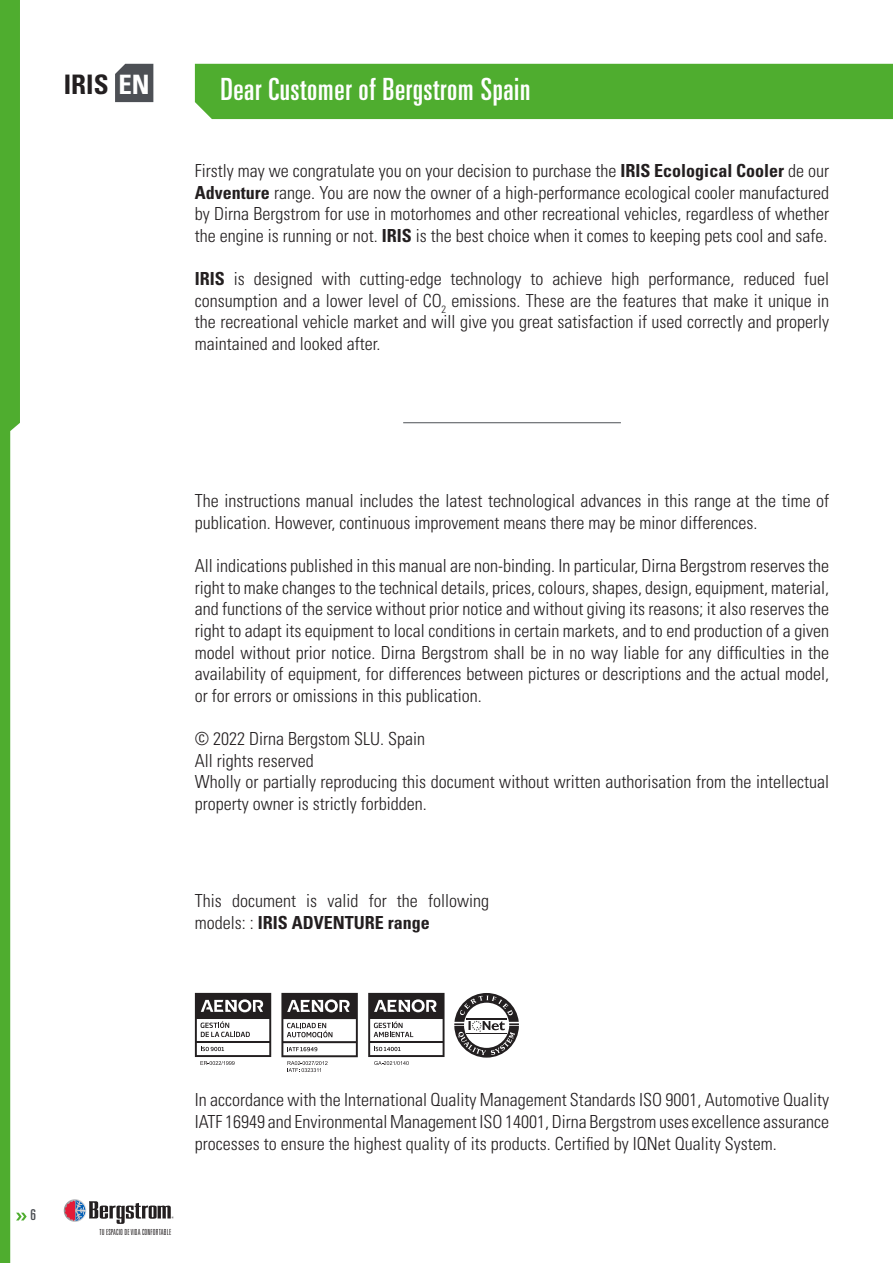
<style>
.page{position:relative;width:893px;height:1263px;background:#fff}
.page>*{position:absolute;margin:0;border:0;box-sizing:border-box;transform-origin:0 0}
.t1{font:ultra-condensed 30.6px "Univers LT Std";letter-spacing:.02em;color:#fff}
.t2{font:700 condensed 26.85px "Univers LT Std";color:#231f20}
.t3{font:300 condensed 18px/21.6px "Univers LT Std";color:#231f20;text-align:justify}
.t4{font:ultra-condensed 15px "Univers LT Std";color:#4d5055}
.t5{font:300 ultra-condensed 8.4px "Univers LT Std";letter-spacing:.02em;color:#231f20}
.s1{font-size:26.7px;color:#fff}
.s2{font-weight:700}
</style>
<div class="page">
<svg style="left:0;top:0;width:27px;height:1263px"></svg>
<svg style="left:64px;top:1199px;width:22px;height:23px"></svg>
<svg style="left:65px;top:1200px;width:109px;height:24px"></svg>
<svg style="left:115px;top:64px;width:38px;height:38px"></svg>
<div style="left:195px;top:64px;width:698px;height:55px;background:#4fad2f"></div>
<hr style="left:403px;top:422px;width:218px;height:1px;background:#4d5055">
<svg style="left:454px;top:993px;width:65px;height:64px"></svg>
<svg style="left:195px;top:993px;width:76px;height:72px"></svg>
<svg style="left:368px;top:993px;width:77px;height:72px"></svg>
<svg style="left:281px;top:993px;width:77px;height:79px"></svg>
<p class="t2" style="left:64px;top:68px;width:88px">IRIS <span class="s1">EN</span></p>
<p class="t1" style="left:220px;top:71px;width:311px">Dear Customer of Bergstrom Spain</p>
<p class="t1" style="left:220px;top:71px;width:332px">Estimado cliente de Bergstrom Spain</p>
<p class="t3" style="left:195px;top:160px;width:636px">Firstly may we congratulate you on your decision to purchase the <span class="s2">IRIS Ecological Cooler</span> de our <span class="s2">Adventure</span> range. You are now the owner of a high-performance ecological cooler manufactured by Dirna Bergstrom for use in motorhomes and other recreational vehicles, regardless of whether the engine is running or not. <span class="s2">IRIS</span> is the best choice when it comes to keeping pets cool and safe.</p>
<p class="t3" style="left:195px;top:268px;width:636px"><span class="s2">IRIS</span> is designed with cutting-edge technology to achieve high performance, reduced fuel consumption and a lower level of CO<sub>2</sub> emissions. These are the features that make it unique in the recreational vehicle market and will give you great satisfaction if used correctly and properly maintained and looked after.</p>
<p class="t3" style="left:195px;top:490px;width:636px">The instructions manual includes the latest technological advances in this range at the time of publication. However, continuous improvement means there may be minor differences.</p>
<p class="t3" style="left:195px;top:555px;width:636px">All indications published in this manual are non-binding. In particular, Dirna Bergstrom reserves the right to make changes to the technical details, prices, colours, shapes, design, equipment, material, and functions of the service without prior notice and without giving its reasons; it also reserves the right to adapt its equipment to local conditions in certain markets, and to end production of a given model without prior notice. Dirna Bergstrom shall be in no way liable for any difficulties in the availability of equipment, for differences between pictures or descriptions and the actual model, or for errors or omissions in this publication.</p>
<p class="t3" style="left:195px;top:728px;width:232px">© 2022 Dirna Bergstom SLU. Spain</p>
<p class="t3" style="left:195px;top:749px;width:120px">All rights reserved</p>
<p class="t3" style="left:195px;top:771px;width:636px">Wholly or partially reproducing this document without written authorisation from the intellectual property owner is strictly forbidden.</p>
<p class="t3" style="left:195px;top:890px;width:296px">This document is valid for the following models: : <span class="s2">IRIS ADVENTURE range</span></p>
<p class="t4" style="left:30px;top:1206px;width:7px">6</p>
<p class="t3" style="left:195px;top:1089px;width:636px">In accordance with the International Quality Management Standards ISO 9001, Automotive Quality IATF 16949 and Environmental Management ISO 14001, Dirna Bergstrom uses excellence assurance processes to ensure the highest quality of its products. Certified by IQNet Quality System.</p>
<p class="t5" style="left:100px;top:1228px;width:73px">TU ESPACIO DE VIDA CONFORTABLE</p>
</div>
